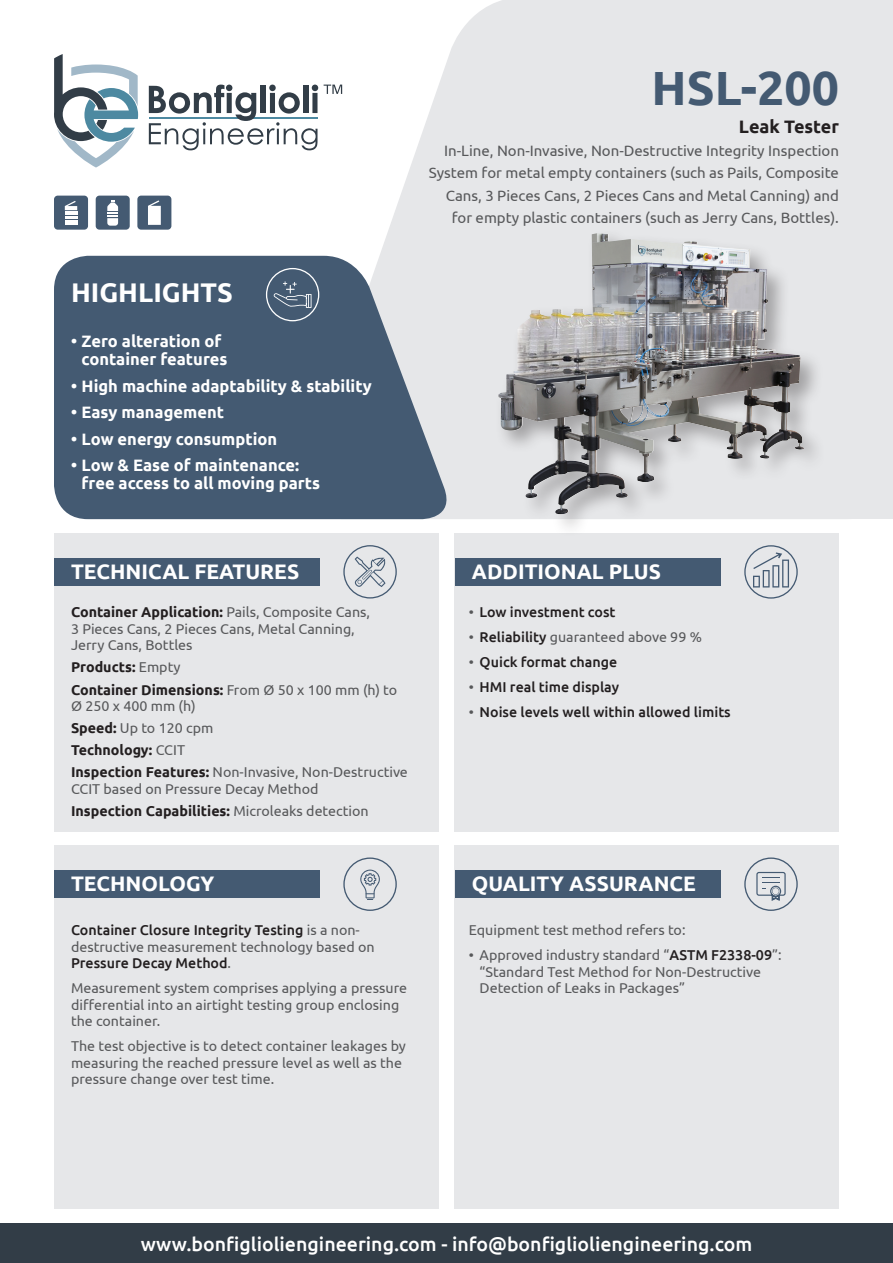
<style>
.page{position:relative;width:893px;height:1263px;background:#fff}
.page>*{position:absolute;margin:0;border:0;box-sizing:border-box;transform-origin:0 0}
.t1{font:700 48px "Ubuntu";color:#445a72}
.t2{font:700 27px "Ubuntu";color:#fff}
.t3{font:700 21px "Ubuntu";color:#fff}
.t4{font:500 19.5px "Ubuntu";color:#fff}
.t5{font:700 18px "Ubuntu";color:#231f20}
.t6{font:700 16.5px/18px "Ubuntu";color:#fff}
.t7{font:15px/22.5px "Ubuntu";color:#57585a;text-align:right}
.t8{font:14.25px/16.5px "Ubuntu";color:#57585a}
.t9{font:500 14.25px/16.5px "Ubuntu";color:#231f20}
.t10{font:700 14.25px "Ubuntu";color:#231f20}
.s1{font-weight:700;color:#231f20}
.s2{font-weight:400;color:#57585a}
.s3{font-weight:500;color:#231f20}
</style>
<div class="page">
<svg style="left:288px;top:0;width:605px;height:519px;fill:#e6e7e9"></svg>
<div style="left:455px;top:845px;width:384px;height:364px;background:#e6e7e9"></div>
<div style="left:54px;top:845px;width:384px;height:364px;background:#e6e7e9"></div>
<div style="left:455px;top:533px;width:384px;height:298px;background:#e6e7e9"></div>
<div style="left:54px;top:533px;width:384px;height:298px;background:#e6e7e9"></div>
<div style="left:455px;top:558px;width:265px;height:27px;background:#445a72"></div>
<div style="left:54px;top:558px;width:265px;height:27px;background:#445a72"></div>
<div style="left:54px;top:870px;width:265px;height:28px;background:#445a72"></div>
<div style="left:455px;top:870px;width:265px;height:28px;background:#445a72"></div>
<svg style="left:54px;top:256px;width:402px;height:263px;background:#5a6d82"></svg>
<svg style="left:744px;top:545px;width:54px;height:54px"></svg>
<svg style="left:343px;top:545px;width:54px;height:53px"></svg>
<svg style="left:744px;top:857px;width:54px;height:54px"></svg>
<svg style="left:343px;top:857px;width:54px;height:54px"></svg>
<svg style="left:266px;top:268px;width:53px;height:53px;background:#5b6e83"></svg>
<div style="left:0;top:1223px;width:893px;height:40px;background:#323d47"></div>
<div style="left:54px;top:196px;width:34px;height:34px;background:#445a72;border-radius:4px"></div>
<hr style="left:65px;top:220px;width:12px;height:4px;background:#fff">
<svg style="left:65px;top:201px;width:12px;height:18px"></svg>
<div style="left:96px;top:196px;width:34px;height:34px;background:#445a72;border-radius:4px"></div>
<svg style="left:107px;top:200px;width:11px;height:26px"></svg>
<div style="left:137px;top:196px;width:34px;height:34px;background:#445a72;border-radius:4px"></div>
<svg style="left:148px;top:200px;width:13px;height:25px"></svg>
<svg style="left:149px;top:85px;width:169px;height:65px"></svg>
<svg style="left:54px;top:54px;width:84px;height:114px"></svg>
<svg style="left:324px;top:85px;width:18px;height:9px"></svg>
<div style="left:494px;top:228px;width:331px;height:309px;background:#231f20;opacity:.35"></div>
<img style="left:498px;top:234px;width:235px;height:280px">
<h2 class="t2" style="left:71px;top:276px;width:163px">HIGHLIGHTS</h2>
<p class="t6" style="left:82px;top:332px;width:147px;text-indent:-11px">• Zero alteration of container features</p>
<p class="t6" style="left:71px;top:376px;width:302px">• High machine adaptability &amp; stability</p>
<p class="t6" style="left:71px;top:403px;width:155px">• Easy management</p>
<p class="t6" style="left:71px;top:429px;width:208px">• Low energy consumption</p>
<p class="t6" style="left:82px;top:456px;width:240px;text-indent:-11px">• Low &amp; Ease of maintenance: free access to all moving parts</p>
<p class="t1" style="left:652px;top:59px;width:189px">HSL-200</p>
<p class="t5" style="left:739px;top:116px;width:102px">Leak Tester</p>
<p class="t7" style="left:429px;top:139px;width:412px">In-Line, Non-Invasive, Non-Destructive Integrity Inspection System for metal empty containers (such as Pails, Composite Cans, 3 Pieces Cans, 2 Pieces Cans and Metal Canning) and for empty plastic containers (such as Jerry Cans, Bottles).</p>
<h3 class="t3" style="left:71px;top:559px;width:230px">TECHNICAL FEATURES</h3>
<h3 class="t3" style="left:472px;top:559px;width:190px">ADDITIONAL PLUS</h3>
<p class="t8" style="left:71px;top:604px;width:301px"><span class="s1">Container Application:</span> Pails, Composite Cans,<br>3 Pieces Cans, 2 Pieces Cans, Metal Canning,<br>Jerry Cans, Bottles</p>
<p class="t10" style="left:71px;top:659px;width:111px">Products: <span class="s2">Empty</span></p>
<p class="t8" style="left:71px;top:681px;width:328px"><span class="s1">Container Dimensions:</span> From Ø 50 x 100 mm (h) to<br>Ø 250 x 400 mm (h)</p>
<p class="t8" style="left:71px;top:719px;width:144px"><span class="s1">Speed:</span> Up to 120 cpm</p>
<p class="t10" style="left:71px;top:741px;width:116px">Technology: <span class="s2">CCIT</span></p>
<p class="t8" style="left:71px;top:763px;width:338px"><span class="s1">Inspection Features:</span> Non-Invasive, Non-Destructive<br>CCIT based on Pressure Decay Method</p>
<p class="t10" style="left:71px;top:802px;width:299px">Inspection Capabilities: <span class="s2">Microleaks detection</span></p>
<p class="t9" style="left:469px;top:604px;width:148px"><span class="s2">•</span> Low investment cost</p>
<p class="t8" style="left:469px;top:629px;width:234px">• <span class="s3">Reliability</span> guaranteed above 99 %</p>
<p class="t9" style="left:469px;top:654px;width:150px"><span class="s2">•</span> Quick format change</p>
<p class="t9" style="left:469px;top:679px;width:152px"><span class="s2">•</span> HMI real time display</p>
<p class="t9" style="left:469px;top:704px;width:263px"><span class="s2">•</span> Noise levels well within allowed limits</p>
<h3 class="t3" style="left:71px;top:871px;width:145px">TECHNOLOGY</h3>
<h3 class="t3" style="left:472px;top:871px;width:225px">QUALITY ASSURANCE</h3>
<p class="t9" style="left:71px;top:921px;width:305px">Container Closure Integrity Testing <span class="s2">is a non&shy;destructive measurement technology based on<br></span>Pressure Decay Method<span class="s2">.</span></p>
<p class="t8" style="left:71px;top:979px;width:338px">Measurement system comprises applying a pressure differential into an airtight testing group enclosing the container.</p>
<p class="t8" style="left:71px;top:1037px;width:337px">The test objective is to detect container leakages by measuring the reached pressure level as well as the pressure change over test time.</p>
<p class="t8" style="left:469px;top:921px;width:218px">Equipment test method refers to:</p>
<p class="t8" style="left:480px;top:946px;width:303px;text-indent:-11px">• Approved industry standard “<span class="s3">ASTM F2338-09</span>”: “Standard Test Method for Non-Destructive<br>Detection of Leaks in Packages”</p>
<h3 class="t4" style="left:141px;top:1231px;width:613px">www.bonfiglioliengineering.com - info@bonfiglioliengineering.com</h3>
</div>
